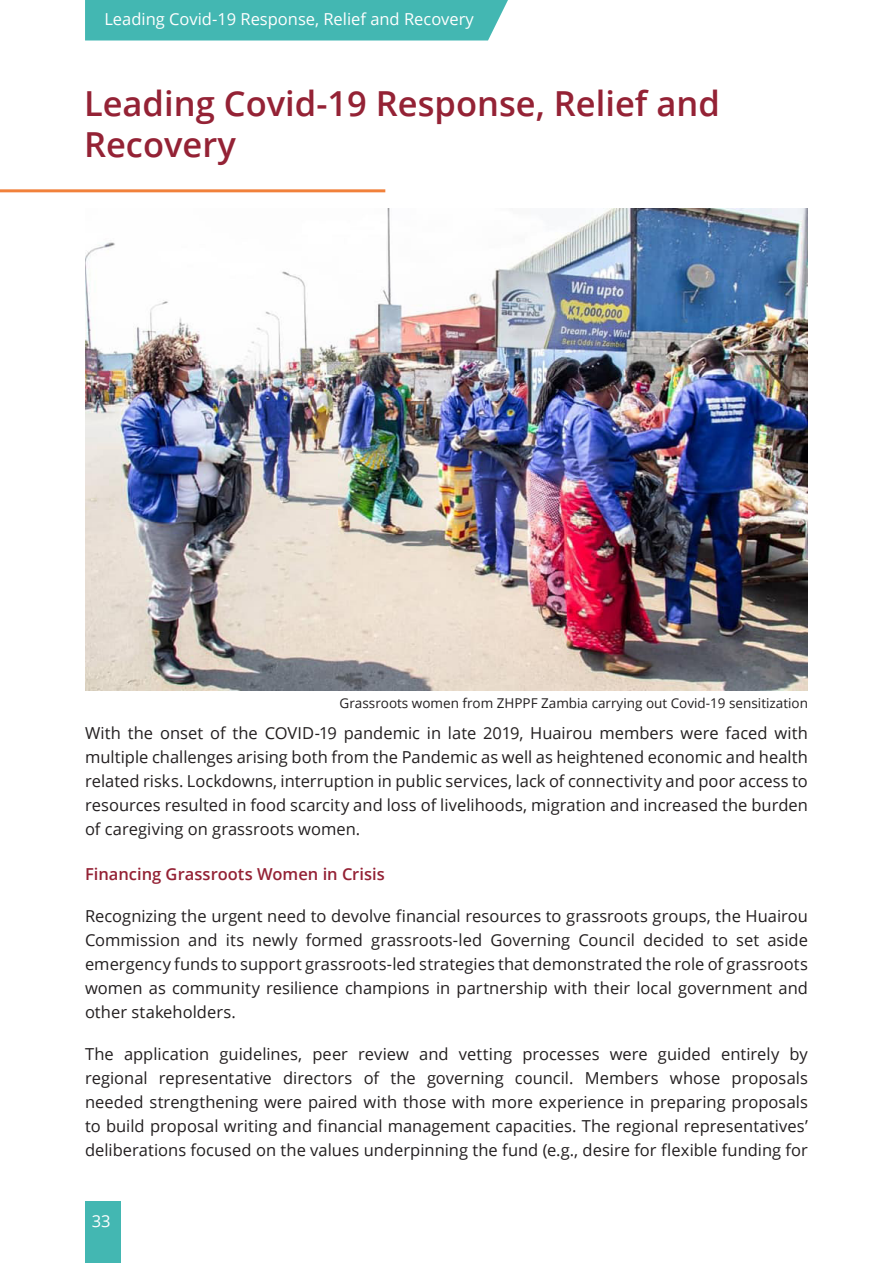
<style>
.page{position:relative;width:893px;height:1263px;background:#fff}
.page>*{position:absolute;margin:0;border:0;box-sizing:border-box;transform-origin:0 0}
.Heading{font:600 34.5px/41.4px "Open Sans";color:#942235}
.Body_Text{font:16.5px/24px "Open Sans";color:#231f20;text-align:justify}
.t1{font:16.5px "Open Sans";color:#fff}
.Body_Text-2{font:600 16.5px "Open Sans";color:#942235}
.t2{font:13.5px "Open Sans";color:#231f20}
</style>
<div class="page">
<div style="left:85px;top:0;width:423px;height:41px;background:#43b7b2"></div>
<div style="left:85px;top:1201px;width:35px;height:62px;background:#43b7b2"></div>
<hr style="left:0;top:189px;width:385px;height:3px;background:#f1813b">
<img style="left:85px;top:209px;width:723px;height:482px">
<p class="t1" style="left:104px;top:8px;width:371px">Leading Covid-19 Response, Relief and Recovery</p>
<p class="Heading" style="left:84px;top:82px;width:637px">Leading Covid-19 Response, Relief and<br>Recovery</p>
<p class="t2" style="left:340px;top:694px;width:470px">Grassroots women from ZHPPF Zambia carrying out Covid-19 sensitization</p>
<p class="Body_Text" style="left:85px;top:721px;width:724px">With the onset of the COVID-19 pandemic in late 2019, Huairou members were faced with multiple challenges arising both from the Pandemic as well as heightened economic and health related risks. Lockdowns, interruption in public services, lack of connectivity and poor access to resources resulted in food scarcity and loss of livelihoods, migration and increased the burden of caregiving on grassroots women.</p>
<p class="Body_Text-2" style="left:85px;top:863px;width:301px">Financing Grassroots Women in Crisis</p>
<p class="Body_Text" style="left:85px;top:904px;width:724px">Recognizing the urgent need to devolve financial resources to grassroots groups, the Huairou Commission and its newly formed grassroots-led Governing Council decided to set aside emergency funds to support grassroots-led strategies that demonstrated the role of grassroots women as community resilience champions in partnership with their local government and other stakeholders.</p>
<p class="Body_Text" style="left:85px;top:1042px;width:724px">The application guidelines, peer review and vetting processes were guided entirely by regional representative directors of the governing council. Members whose proposals needed strengthening were paired with those with more experience in preparing proposals to build proposal writing and financial management capacities. The regional representatives’ deliberations focused on the values underpinning the fund (e.g., desire for flexible funding for</p>
<p class="t1" style="left:92px;top:1209px;width:20px">33</p>
</div>
